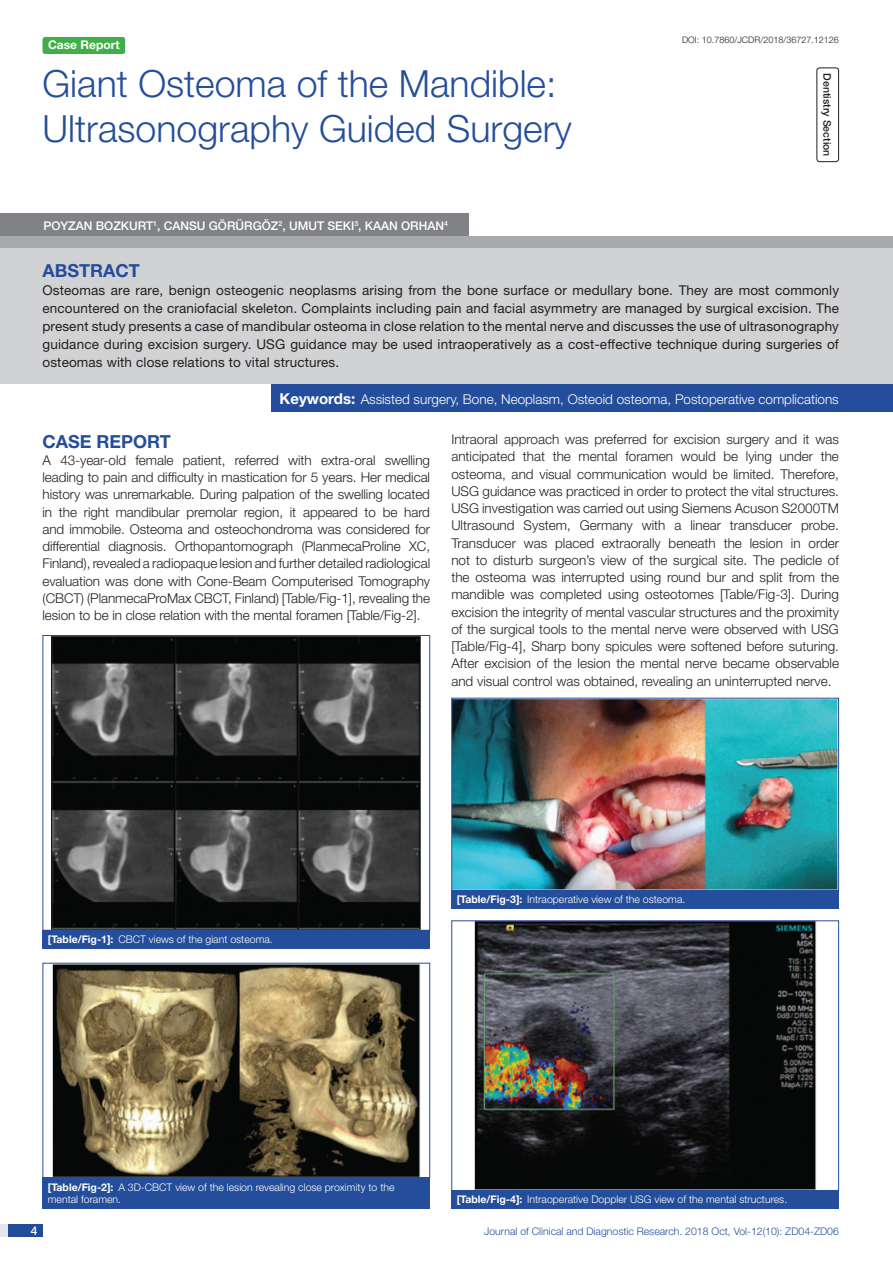
<style>
.page{position:relative;width:893px;height:1263px;background:#fff}
.page>*{position:absolute;margin:0;border:0;box-sizing:border-box;transform-origin:0 0}
.t1{font:300 37.5px/45px "Helvetica Neue";color:#244e9b}
.Heading{font:700 18px "Helvetica Neue";color:#244e9b}
.Body_text{font:300 13.5px/17.2px "Helvetica Neue";letter-spacing:-.005em;color:#231f20;text-align:justify}
.Abstract_Text{font:13.5px/18px "Helvetica Neue";letter-spacing:.01em;color:#231f20;text-align:justify}
.Key_words{font:300 13.5px "Helvetica Neue";color:#fff}
.Author{font:500 12px "Helvetica Neue";color:#fff}
.t2{font:700 12px "Helvetica Neue";color:#fff}
.TABLE_FIG{font:300 10.5px/12.6px "Helvetica Neue";color:#fff}
.t3{font:300 10.5px "Helvetica Neue";color:#244e9b}
.section{font:500 10.5px "Helvetica Neue";color:#231f20}
.DOI{font:300 9px "Helvetica Neue";color:#231f20}
.s1{font-weight:700;font-size:15px}
.s2{font-weight:700}
</style>
<div class="page">
<div style="left:0;top:1224px;width:43px;height:13px;background:#e6e7e9"></div>
<div style="left:8px;top:1224px;width:35px;height:13px;background:#214c99"></div>
<div style="left:43px;top:37px;width:82px;height:17px;background:#40ae49;border-radius:3px"></div>
<div style="left:816px;top:67px;width:23px;height:95px;border:1px solid #231f20;border-radius:3px"></div>
<div style="left:0;top:236px;width:893px;height:12px;background:#a8a9ad"></div>
<div style="left:0;top:214px;width:468px;height:22px;background:#808285"></div>
<div style="left:0;top:248px;width:893px;height:136px;background:#d1d2d4"></div>
<div style="left:272px;top:384px;width:621px;height:28px;background:#244e9b"></div>
<img style="left:51px;top:637px;width:370px;height:292px">
<div style="left:43px;top:635px;width:387px;height:296px;border:1px solid #244e9b"></div>
<div style="left:43px;top:930px;width:387px;height:18px;background:#244e9b"></div>
<img style="left:52px;top:965px;width:368px;height:211px">
<div style="left:43px;top:1177px;width:387px;height:32px;background:#244e9b"></div>
<img style="left:453px;top:700px;width:384px;height:189px">
<div style="left:451px;top:698px;width:388px;height:193px;border:1px solid #244e9b"></div>
<div style="left:451px;top:890px;width:388px;height:19px;background:#244e9b"></div>
<img style="left:474px;top:922px;width:342px;height:267px">
<div style="left:451px;top:920px;width:388px;height:271px;border:1px solid #244e9b"></div>
<div style="left:451px;top:1190px;width:388px;height:19px;background:#244e9b"></div>
<p class="t2" style="left:48px;top:37px;width:73px">Case Report</p>
<p class="t1" style="left:43px;top:60px;width:531px">Giant Osteoma of the Mandible:<br>Ultrasonography Guided Surgery</p>
<p class="Author" style="left:43px;top:218px;width:406px">POYZAN BOZKURT<sup>1</sup>, CANSU GÖRÜRGÖZ<sup>2</sup>, UMUT SEKI<sup>3</sup>, KAAN ORHAN <sup>4</sup></p>
<p class="DOI" style="left:682px;top:35px;width:158px">DOI: 10.7860/JCDR/2018/36727.12126</p>
<p class="section" style="left:834px;top:73px;width:85px;rotate:90deg">DENTISTRY SECTION</p>
<p class="Heading" style="left:43px;top:259px;width:99px">ABSTRACT</p>
<p class="Abstract_Text" style="left:43px;top:281px;width:798px">Osteomas are rare, benign osteogenic neoplasms arising from the bone surface or medullary bone. They are most commonly encountered on the craniofacial skeleton. Complaints including pain and facial asymmetry are managed by surgical excision. The present study presents a case of mandibular osteoma in close relation to the mental nerve and discusses the use of ultrasonography guidance during excision surgery. USG guidance may be used intraoperatively as a cost-effective technique during surgeries of osteomas with close relations to vital structures.</p>
<p class="Key_words" style="left:280px;top:391px;width:561px"><span class="s1">Keywords:</span> Assisted surgery, Bone, Neoplasm, Osteoid osteoma, Postoperative complications</p>
<p class="Heading" style="left:43px;top:430px;width:130px">CASE REPORT</p>
<p class="Body_text" style="left:43px;top:451px;width:389px">A 43-year-old female patient, referred with extra-oral swelling leading to pain and difficulty in mastication for 5 years. Her medical history was unremarkable. During palpation of the swelling located in the right mandibular premolar region, it appeared to be hard and immobile. Osteoma and osteochondroma was considered for differential diagnosis. Orthopantomograph (PlanmecaProline XC, Finland), revealed a radiopaque lesion and further detailed radiological evaluation was done with Cone-Beam Computerised Tomography (CBCT) (PlanmecaProMax CBCT, Finland) [Table/Fig-1], revealing the lesion to be in close relation with the mental foramen [Table/Fig-2].</p>
<p class="Body_text" style="left:451px;top:430px;width:389px">Intraoral approach was preferred for excision surgery and it was anticipated that the mental foramen would be lying under the osteoma, and visual communication would be limited. Therefore, USG guidance was practiced in order to protect the vital structures.<br>USG investigation was carried out using Siemens Acuson S2000TM Ultrasound System, Germany with a linear transducer probe.<br>Transducer was placed extraorally beneath the lesion in order not to disturb surgeon’s view of the surgical site. The pedicle of the osteoma was interrupted using round bur and split from the mandible was completed using osteotomes [Table/Fig-3]. During excision the integrity of mental vascular structures and the proximity of the surgical tools to the mental nerve were observed with USG [Table/Fig-4], Sharp bony spicules were softened before suturing.<br>After excision of the lesion the mental nerve became observable and visual control was obtained, revealing an uninterrupted nerve.</p>
<p class="TABLE_FIG" style="left:48px;top:933px;width:226px"><span class="s2">[Table/Fig-1]:</span> CBCT views of the giant osteoma.</p>
<p class="TABLE_FIG" style="left:457px;top:893px;width:230px"><span class="s2">[Table/Fig-3]:</span> Intraoperative view of the osteoma.</p>
<p class="TABLE_FIG" style="left:48px;top:1180px;width:348px"><span class="s2">[Table/Fig-2]:</span> A 3D-CBCT view of the lesion revealing close proximity to the mental foramen.</p>
<p class="TABLE_FIG" style="left:457px;top:1193px;width:332px"><span class="s2">[Table/Fig-4]:</span> Intraoperative Doppler USG view of the mental structures.</p>
<p class="Author" style="left:31px;top:1223px;width:8px">4</p>
<p class="t3" style="left:484px;top:1225px;width:356px">Journal of Clinical and Diagnostic Research. 2018 Oct, Vol-12(10): ZD04-ZD06</p>
</div>
